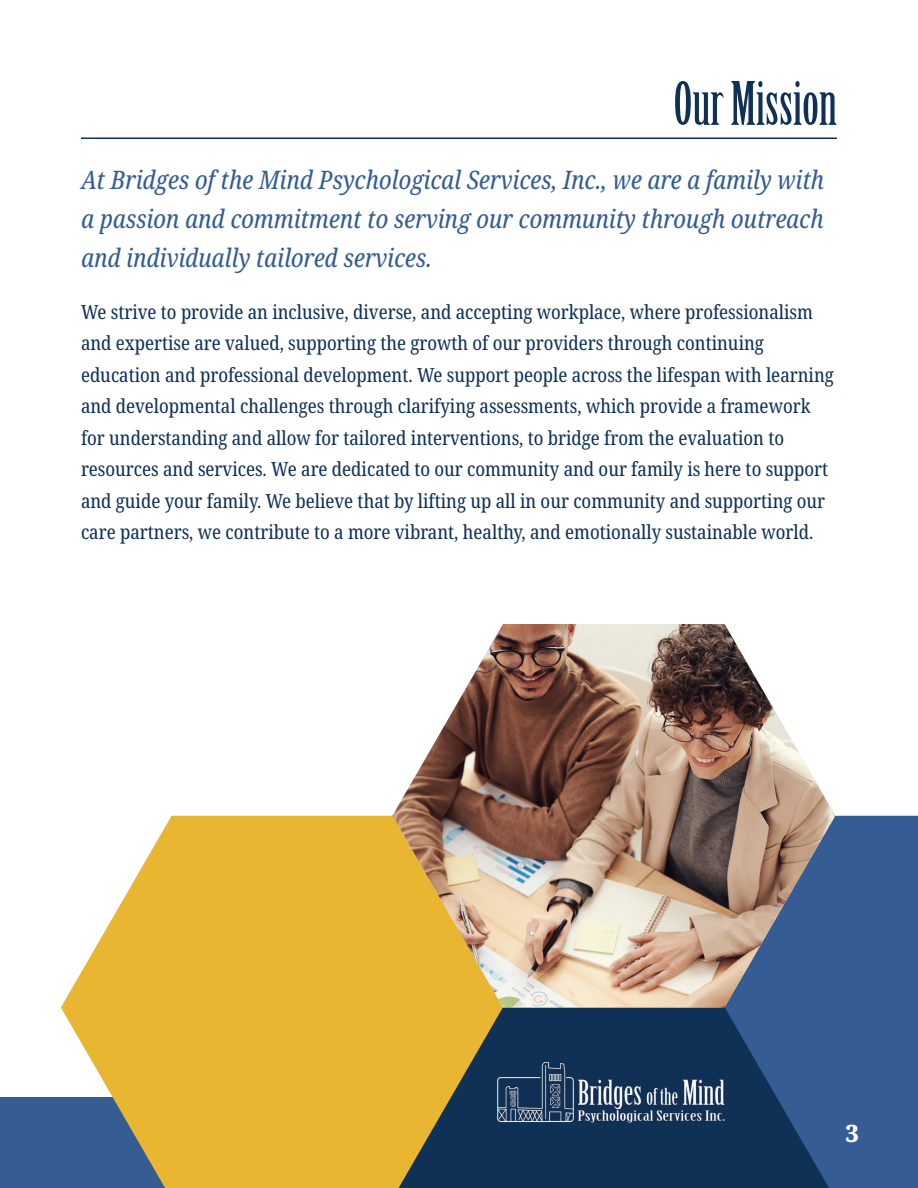
<style>
.page{position:relative;width:918px;height:1188px;background:#fff}
.page>*{position:absolute;margin:0;border:0;box-sizing:border-box;transform-origin:0 0}
.t1{font:58.5px "Birch Std";color:#0f3156}
.Intro{font:italic condensed 25.5px/39px "Noto Serif";color:#355d93;text-align:justify}
.t2{font:800 24px "Noto Serif";color:#fff}
.Body_Text{font:condensed 19.5px/31.5px "Noto Serif";color:#0f3156}
</style>
<div class="page">
<hr style="left:81px;top:137px;width:756px;height:2px;background:#0f3156">
<div style="left:0;top:1097px;width:190px;height:91px;background:#355d93"></div>
<svg style="left:61px;top:816px;width:338px;height:372px;fill:#e9b632"></svg>
<div style="left:829px;top:816px;width:89px;height:372px;background:#355d93"></div>
<svg style="left:399px;top:1007px;width:430px;height:181px;background:#354b59"></svg>
<img style="left:392px;top:624px;width:443px;height:383px">
<img style="left:498px;top:1063px;width:227px;height:60px">
<p class="t1" style="left:673px;top:71px;width:165px">Our Mission</p>
<p class="Intro" style="left:81px;top:161px;width:745px">At Bridges of the Mind Psychological Services, Inc., we are a family with a passion and commitment to serving our community through outreach and individually tailored services.</p>
<p class="Body_Text" style="left:81px;top:297px;width:754px">We strive to provide an inclusive, diverse, and accepting workplace, where professionalism and expertise are valued, supporting the growth of our providers through continuing education and professional development. We support people across the lifespan with learning and developmental challenges through clarifying assessments, which provide a framework for understanding and allow for tailored interventions, to bridge from the evaluation to resources and services. We are dedicated to our community and our family is here to support and guide your family. We believe that by lifting up all in our community and supporting our care partners, we contribute to a more vibrant, healthy, and emotionally sustainable world.</p>
<p class="t2" style="left:845px;top:1117px;width:15px">3</p>
</div>
